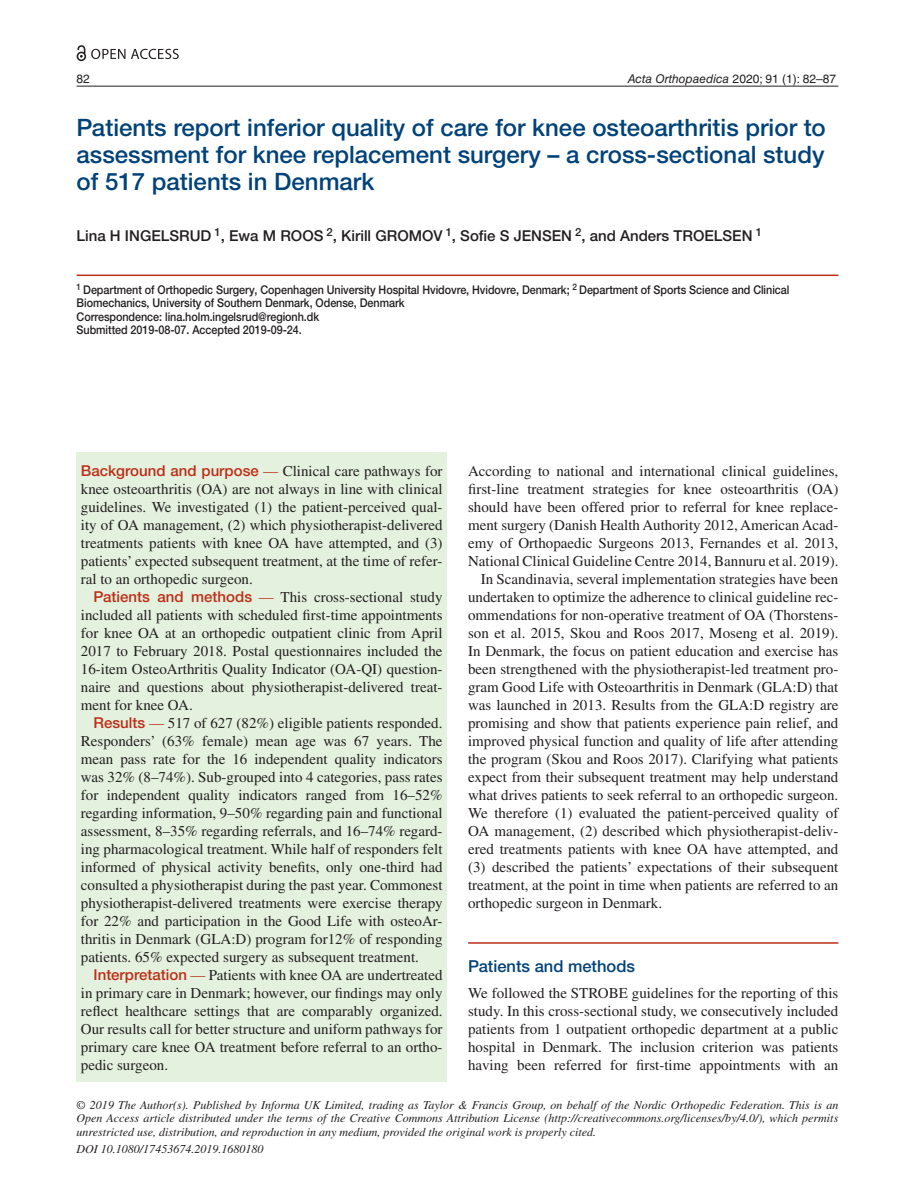
<style>
.page{position:relative;width:915px;height:1191px;background:#fff}
.page>*{position:absolute;margin:0;border:0;box-sizing:border-box;transform-origin:0 0}
.t1{font:500 24px/27px "Helvetica Neue LTW1 G";color:#004279;text-align:justify}
.t2{font:500 16.5px "Helvetica Neue LTW1 G";color:#004279}
.t3{font:15px/18px "Times";color:#231f20;text-align:justify}
.t4{font:500 15px "Helvetica Neue LTW1 G";color:#231f20}
.t5{font:italic 12px/13.5px "Times";color:#231f20;text-align:justify}
.t6{font:500 12px/13.5px "Helvetica Neue LTW1 G";letter-spacing:-.005em;color:#231f20;scale:.9 1}
.t7{font:italic 12px "Helvetica LT Std";color:#231f20}
.t8{font:12px "Helvetica LT Std";color:#231f20}
.s1{font-style:normal}
.s2{font-family:"Helvetica Neue LTW1 G";font-weight:500;color:#bc2e18}
.s3{color:#bc2e18}
</style>
<div class="page">
<hr style="left:77px;top:86px;width:761px;height:1px;background:#231f20">
<div style="left:77px;top:452px;width:369px;height:629px;background:#e4f1de"></div>
<hr style="left:77px;top:274px;width:761px;height:2px;background:#bc2e18">
<hr style="left:468px;top:942px;width:370px;height:1px;background:#bc2e18">
<svg style="left:77px;top:45px;width:48px;height:16px"></svg>
<svg style="left:131px;top:49px;width:48px;height:10px"></svg>
<p class="t8" style="left:77px;top:72px;width:15px">82</p>
<p class="t7" style="left:627px;top:72px;width:210px">Acta Orthopaedica <span class="s1">2020; 91 (1): 82–87</span></p>
<h1 class="t1" style="left:77px;top:114px;width:750px">Patients report inferior quality of care for knee osteoarthritis prior to assessment for knee replacement surgery – a cross-sectional study of 517 patients in Denmark</h1>
<p class="t4" style="left:77px;top:227px;width:686px">Lina H INGELSRUD <sup>1</sup>, Ewa M ROOS <sup>2</sup>, Kirill GROMOV <sup>1</sup>, Sofie S JENSEN <sup>2</sup>, and Anders TROELSEN <sup>1</sup></p>
<p class="t6" style="left:77px;top:283px;width:793px"><sup>1</sup> Department of Orthopedic Surgery, Copenhagen University Hospital Hvidovre, Hvidovre, Denmark; <sup>2</sup> Department of Sports Science and Clinical Biomechanics, University of Southern Denmark, Odense, Denmark<br>Correspondence: lina.holm.ingelsrud@regionh.dk<br>Submitted 2019-08-07. Accepted 2019-09-24.</p>
<p class="t3" style="left:81px;top:461px;width:363px"><span class="s2">Background and purpose</span> <span class="s3">—</span> Clinical care pathways for knee osteoarthritis (OA) are not always in line with clinical guidelines. We investigated (1) the patient-perceived qual&shy;ity of OA management, (2) which physiotherapist-delivered treatments patients with knee OA have attempted, and (3) patients’ expected subsequent treatment, at the time of refer&shy;ral to an orthopedic surgeon.</p>
<p class="t3" style="left:81px;top:587px;width:363px;text-indent:13px"><span class="s2">Patients and methods</span> <span class="s3">—</span> This cross-sectional study included all patients with scheduled first-time appointments for knee OA at an orthopedic outpatient clinic from April 2017 to February 2018. Postal questionnaires included the 16-item OsteoArthritis Quality Indicator (OA-QI) question&shy;naire and questions about physiotherapist-delivered treat&shy;ment for knee OA.</p>
<p class="t3" style="left:81px;top:713px;width:363px;text-indent:13px"><span class="s2">Results</span> <span class="s3">—</span> 517 of 627 (82%) eligible patients responded.<br>Responders’ (63% female) mean age was 67 years. The mean pass rate for the 16 independent quality indicators was 32% (8–74%). Sub-grouped into 4 categories, pass rates for independent quality indicators ranged from 16–52% regarding information, 9–50% regarding pain and functional assessment, 8–35% regarding referrals, and 16–74% regard&shy;ing pharmacological treatment. While half of responders felt informed of physical activity benefits, only one-third had consulted a physiotherapist during the past year. Commonest physiotherapist-delivered treatments were exercise therapy for 22% and participation in the Good Life with osteoAr&shy;thritis in Denmark (GLA:D) program for12% of responding patients. 65% expected surgery as subsequent treatment.</p>
<p class="t3" style="left:81px;top:965px;width:363px;text-indent:13px"><span class="s2">Interpretation</span> <span class="s3">—</span> Patients with knee OA are undertreated in primary care in Denmark; however, our findings may only reflect healthcare settings that are comparably organized.<br>Our results call for better structure and uniform pathways for primary care knee OA treatment before referral to an ortho&shy;pedic surgeon.</p>
<p class="t3" style="left:468px;top:461px;width:371px">According to national and international clinical guidelines,</p>
<p class="t3" style="left:468px;top:479px;width:371px">first-line treatment strategies for knee osteoarthritis (OA)</p>
<p class="t3" style="left:468px;top:497px;width:371px">should have been offered prior to referral for knee replace-</p>
<p class="t3" style="left:468px;top:515px;width:371px">ment surgery (Danish Health Authority 2012, American Acad-</p>
<p class="t3" style="left:468px;top:533px;width:371px">emy of Orthopaedic Surgeons 2013, Fernandes et al. 2013,</p>
<p class="t3" style="left:468px;top:551px;width:371px">National Clinical Guideline Centre 2014, Bannuru et al. 2019).</p>
<p class="t3" style="left:480px;top:569px;width:359px">In Scandinavia, several implementation strategies have been</p>
<p class="t3" style="left:468px;top:587px;width:371px">undertaken to optimize the adherence to clinical guideline rec-</p>
<p class="t3" style="left:468px;top:605px;width:371px">ommendations for non-operative treatment of OA (Thorstens-</p>
<p class="t3" style="left:468px;top:623px;width:371px">son et al. 2015, Skou and Roos 2017, Moseng et al. 2019).</p>
<p class="t3" style="left:468px;top:641px;width:371px">In Denmark, the focus on patient education and exercise has</p>
<p class="t3" style="left:468px;top:659px;width:371px">been strengthened with the physiotherapist-led treatment pro-</p>
<p class="t3" style="left:468px;top:677px;width:371px">gram Good Life with Osteoarthritis in Denmark (GLA:D) that</p>
<p class="t3" style="left:468px;top:695px;width:371px">was launched in 2013. Results from the GLA:D registry are</p>
<p class="t3" style="left:468px;top:713px;width:371px">promising and show that patients experience pain relief, and</p>
<p class="t3" style="left:468px;top:731px;width:371px">improved physical function and quality of life after attending</p>
<p class="t3" style="left:468px;top:749px;width:371px">the program (Skou and Roos 2017). Clarifying what patients</p>
<p class="t3" style="left:468px;top:767px;width:371px">expect from their subsequent treatment may help understand</p>
<p class="t3" style="left:468px;top:785px;width:371px">what drives patients to seek referral to an orthopedic surgeon.</p>
<p class="t3" style="left:468px;top:803px;width:371px">We therefore (1) evaluated the patient-perceived quality of</p>
<p class="t3" style="left:468px;top:821px;width:371px">OA management, (2) described which physiotherapist-deliv-</p>
<p class="t3" style="left:468px;top:839px;width:371px">ered treatments patients with knee OA have attempted, and</p>
<p class="t3" style="left:468px;top:857px;width:371px">(3) described the patients’ expectations of their subsequent</p>
<p class="t3" style="left:468px;top:875px;width:371px">treatment, at the point in time when patients are referred to an</p>
<p class="t3" style="left:468px;top:893px;width:195px">orthopedic surgeon in Denmark.</p>
<p class="t2" style="left:468px;top:956px;width:168px">Patients and methods</p>
<p class="t3" style="left:468px;top:983px;width:371px">We followed the STROBE guidelines for the reporting of this study. In this cross-sectional study, we consecutively included patients from 1 outpatient orthopedic department at a public hospital in Denmark. The inclusion criterion was patients having been referred for first-time appointments with an</p>
<p class="t5" style="left:77px;top:1098px;width:763px">© 2019 The Author(s). Published by Informa UK Limited, trading as Taylor &amp; Francis Group, on behalf of the Nordic Orthopedic Federation. This is an Open Access article distributed under the terms of the Creative Commons Attribution License (http://creativecommons.org/licenses/by/4.0/), which permits unrestricted use, distribution, and reproduction in any medium, provided the original work is properly cited.</p>
<p class="t5" style="left:77px;top:1142px;width:188px">DOI 10.1080/17453674.2019.1680180</p>
</div>
